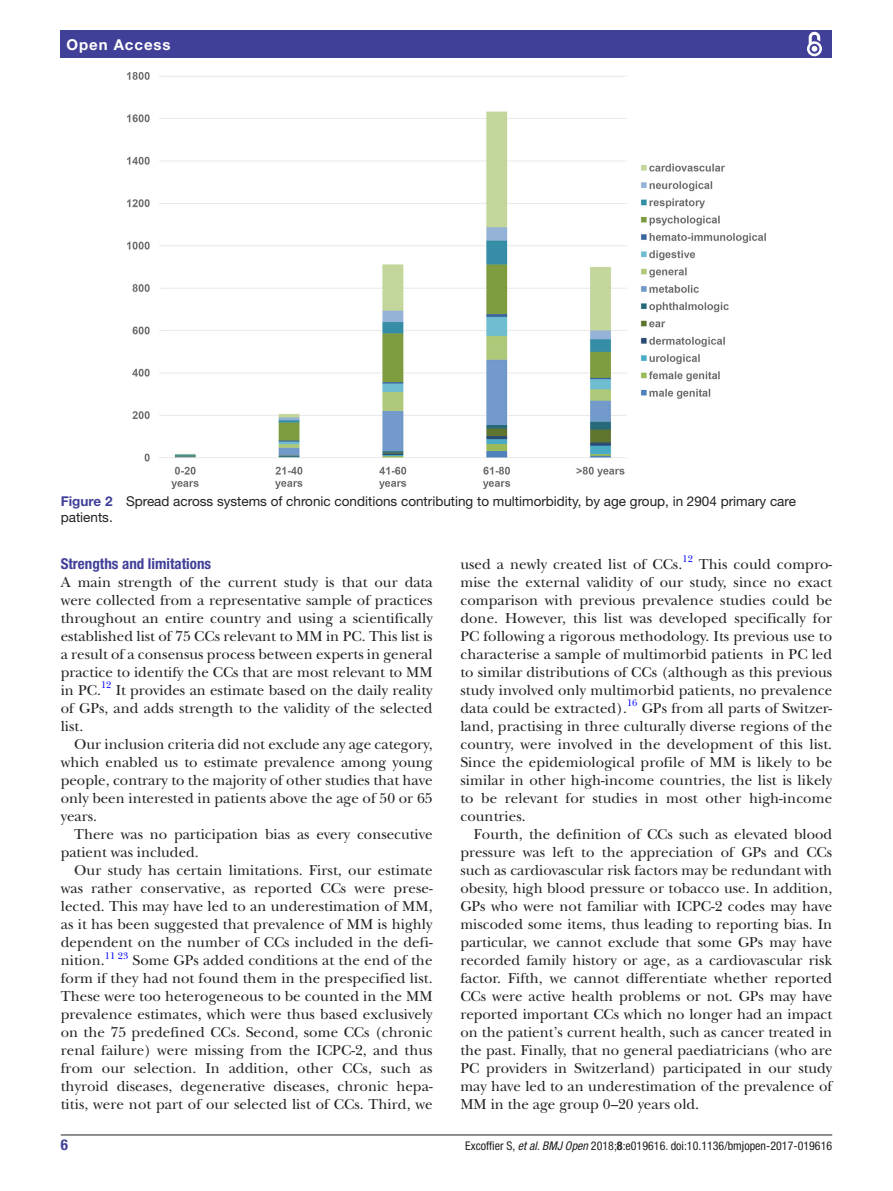
<style>
.page{position:relative;width:893px;height:1191px;background:#fff}
.page>*{position:absolute;margin:0;border:0;box-sizing:border-box;transform-origin:0 0}
.t1{font:15px/18px "New Baskerville";color:#231f20;text-align:justify}
.t2{font:700 condensed 15px "Helvetica Neue LT Std";color:#414099}
.t3{font:700 15px "Helvetica Neue LT Std";letter-spacing:.065em;color:#fff}
.t4{font:13.5px/16.2px "Helvetica Neue LT Std";color:#231f20}
.t5{font:condensed 12px "Helvetica Neue LT Std";color:#231f20}
.t6{font:9.9px "New Baskerville";color:#00f}
.s1{font-weight:700;color:#414099}
.s2{font-style:italic}
.s3{font-weight:700}
</style>
<div class="page">
<hr style="left:61px;top:1134px;width:771px;height:1px;background:#231f20">
<div style="left:61px;top:31px;width:771px;height:27px;background:#414099"></div>
<svg style="left:807px;top:31px;width:15px;height:26px"></svg>
<img style="left:127px;top:73px;width:638px;height:415px">
<p class="t3" style="left:66px;top:35px;width:106px">Open Access</p>
<p class="t4" style="left:61px;top:492px;width:737px"><span class="s1">Figure 2</span> Spread across systems of chronic conditions contributing to multimorbidity, by age group, in 2904 primary care patients.</p>
<p class="t2" style="left:61px;top:555px;width:152px">Strengths and limitations</p>
<p class="t1" style="left:61px;top:573px;width:373px">A main strength of the current study is that our data were collected from a representative sample of practices throughout an entire country and using a scientifically established list of 75 CCs relevant to MM in PC. This list is a result of a consensus process between experts in general practice to identify the CCs that are most relevant to MM in PC.</p>
<p class="t6" style="left:101px;top:679px;width:12px">12</p>
<p class="t1" style="left:61px;top:681px;width:373px;text-indent:55px">It provides an estimate based on the daily reality of GPs, and adds strength to the validity of the selected list.</p>
<p class="t1" style="left:61px;top:735px;width:373px;text-indent:14px">Our inclusion criteria did not exclude any age category, which enabled us to estimate prevalence among young people, contrary to the majority of other studies that have only been interested in patients above the age of 50 or 65 years.</p>
<p class="t1" style="left:61px;top:825px;width:373px;text-indent:14px">There was no participation bias as every consecutive patient was included.</p>
<p class="t1" style="left:61px;top:861px;width:373px;text-indent:14px">Our study has certain limitations. First, our estimate was rather conservative, as reported CCs were prese&shy;lected. This may have led to an underestimation of MM, as it has been suggested that prevalence of MM is highly dependent on the number of CCs included in the defi&shy;nition.<sup>11</sup> <sup>23</sup> Some GPs added conditions at the end of the form if they had not found them in the prespecified list.<br>These were too heterogeneous to be counted in the MM prevalence estimates, which were thus based exclusively on the 75 predefined CCs. Second, some CCs (chronic renal failure) were missing from the ICPC-2, and thus from our selection. In addition, other CCs, such as thyroid diseases, degenerative diseases, chronic hepa&shy;titis, were not part of our selected list of CCs. Third, we</p>
<p class="t1" style="left:460px;top:555px;width:373px">used a newly created list of CCs.<sup>12</sup> This could compro&shy;mise the external validity of our study, since no exact comparison with previous prevalence studies could be done. However, this list was developed specifically for PC following a rigorous methodology. Its previous use to characterise a sample of multimorbid patients in PC led to similar distributions of CCs (although as this previous study involved only multimorbid patients, no prevalence data could be extracted).</p>
<p class="t6" style="left:627px;top:697px;width:12px">16</p>
<p class="t1" style="left:460px;top:699px;width:373px;text-indent:181px">GPs from all parts of Switzer&shy;land, practising in three culturally diverse regions of the country, were involved in the development of this list.<br>Since the epidemiological profile of MM is likely to be similar in other high-income countries, the list is likely to be relevant for studies in most other high-income countries.</p>
<p class="t1" style="left:460px;top:825px;width:373px;text-indent:14px">Fourth, the definition of CCs such as elevated blood pressure was left to the appreciation of GPs and CCs such as cardiovascular risk factors may be redundant with obesity, high blood pressure or tobacco use. In addition, GPs who were not familiar with ICPC-2 codes may have miscoded some items, thus leading to reporting bias. In particular, we cannot exclude that some GPs may have recorded family history or age, as a cardiovascular risk factor. Fifth, we cannot differentiate whether reported CCs were active health problems or not. GPs may have reported important CCs which no longer had an impact on the patient’s current health, such as cancer treated in the past. Finally, that no general paediatricians (who are PC providers in Switzerland) participated in our study may have led to an underestimation of the prevalence of MM in the age group 0–20 years old.</p>
<p class="t2" style="left:61px;top:1135px;width:9px">6</p>
<p class="t5" style="left:465px;top:1138px;width:368px">Excoffier S, <span class="s2">et al</span>. <span class="s2">BMJ Open</span> 2018;<span class="s3">8</span>:e019616. doi:10.1136/bmjopen-2017-019616</p>
</div>
